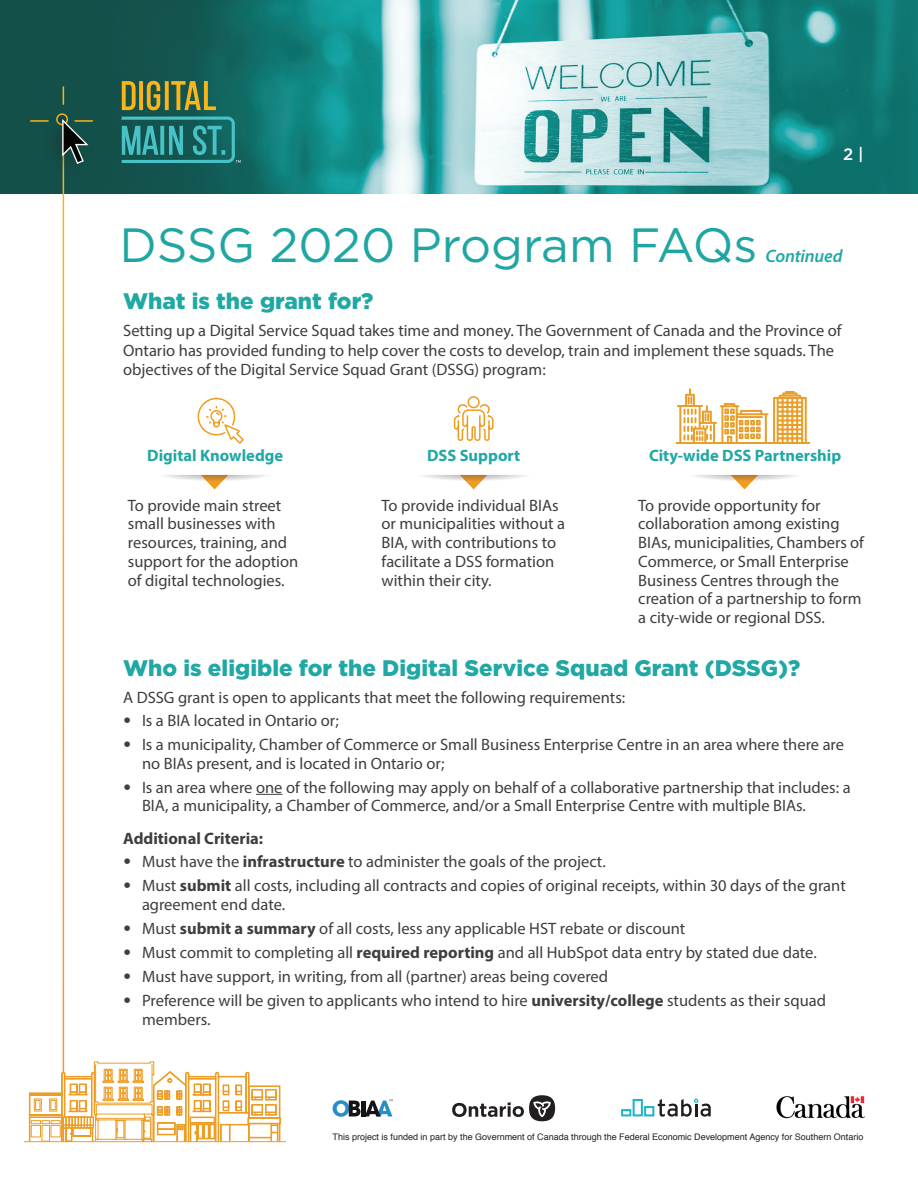
<style>
.page{position:relative;width:918px;height:1188px;background:#fff}
.page>*{position:absolute;margin:0;border:0;box-sizing:border-box;transform-origin:0 0}
.t1{font:48px "Gotham";color:#20a6a2}
.t2{font:900 22.5px "Gotham";color:#20a8a4}
.t3{font:italic 600 18px "Myriad Pro";letter-spacing:-.01em;color:#20a8a4}
.t4{font:16.5px/18.8px "Myriad Pro";color:#3e3e3f}
.t5{font:700 16.5px "Myriad Pro";color:#20a8a4}
.t6{font:700 16.5px "Myriad Pro";color:#3e3e3f}
.t7{font:500 16.5px "Gotham";color:#fff}
.t8{font:9px "Helvetica";color:#231f20}
.s1{font-family:"Gotham";font-weight:900}
.s2{font-weight:700}
</style>
<div class="page">
<img style="left:0;top:0;width:918px;height:194px">
<svg style="left:30px;top:120px;width:13px;height:2px"></svg>
<svg style="left:63px;top:86px;width:1px;height:19px"></svg>
<hr style="left:63px;top:138px;width:1px;height:935px;background:#fff">
<div style="left:43px;top:112px;width:51px;height:69px;background:#231f20;opacity:.35"></div>
<svg style="left:62px;top:117px;width:31px;height:48px"></svg>
<svg style="left:452px;top:1103px;width:72px;height:14px"></svg>
<div style="left:529px;top:1095px;width:26px;height:26px;background:#231f20;border-radius:50%"></div>
<svg style="left:533px;top:1101px;width:18px;height:16px"></svg>
<svg style="left:621px;top:1099px;width:90px;height:18px"></svg>
<svg style="left:333px;top:1099px;width:60px;height:18px"></svg>
<img style="left:776px;top:1096px;width:89px;height:23px">
<svg style="left:29px;top:1061px;width:252px;height:80px"></svg>
<hr style="left:25px;top:1141px;width:260px;height:1px;background:#ee9c24">
<svg style="left:122px;top:81px;width:15px;height:29px"></svg>
<svg style="left:139px;top:81px;width:4px;height:29px"></svg>
<svg style="left:147px;top:81px;width:13px;height:30px"></svg>
<svg style="left:165px;top:81px;width:4px;height:29px"></svg>
<svg style="left:171px;top:81px;width:45px;height:29px"></svg>
<svg style="left:122px;top:117px;width:119px;height:46px;background:#278280"></svg>
<svg style="left:256px;top:794px;width:27px;height:1px"></svg>
<svg style="left:421px;top:475px;width:106px;height:14px"></svg>
<svg style="left:692px;top:475px;width:105px;height:14px"></svg>
<svg style="left:162px;top:475px;width:106px;height:14px"></svg>
<svg style="left:197px;top:397px;width:47px;height:47px"></svg>
<svg style="left:453px;top:396px;width:41px;height:45px"></svg>
<svg style="left:676px;top:389px;width:134px;height:55px"></svg>
<p class="t7" style="left:843px;top:144px;width:22px">2 |</p>
<p class="t1" style="left:120px;top:214px;width:639px">DSSG 2020 Program FAQs</p>
<p class="t3" style="left:766px;top:244px;width:78px">Continued</p>
<p class="t2" style="left:123px;top:286px;width:252px">What is the grant for?</p>
<p class="t4" style="left:123px;top:320px;width:720px;line-height:19.8px">Setting up a Digital Service Squad takes time and money. The Government of Canada and the Province of<br>Ontario has provided funding to help cover the costs to develop, train and implement these squads. The objectives of the Digital Service Squad Grant (DSSG) program:</p>
<p class="t5" style="left:147px;top:444px;width:138px">Digital Knowledge</p>
<p class="t4" style="left:128px;top:496px;width:172px">To provide main street small businesses with resources, training, and support for the adoption of digital technologies.</p>
<p class="t5" style="left:427px;top:444px;width:95px">DSS Support</p>
<p class="t4" style="left:382px;top:496px;width:185px">To provide individual BIAs or municipalities without a<br>BIA, with contributions to facilitate a DSS formation within their city.</p>
<p class="t5" style="left:649px;top:444px;width:194px">City-wide DSS Partnership</p>
<p class="t4" style="left:638px;top:496px;width:227px">To provide opportunity for collaboration among existing<br>BIAs, municipalities, Chambers of<br>Commerce, or Small Enterprise<br>Business Centres through the creation of a partnership to form a city-wide or regional DSS.</p>
<p class="t2" style="left:123px;top:653px;width:679px">Who is eligible for the Digital Service Squad Grant (DSSG)?</p>
<p class="t4" style="left:123px;top:687px;width:504px">A DSSG grant is open to applicants that meet the following requirements:</p>
<p class="t4" style="left:123px;top:710px;width:217px"><span class="s1">•</span> Is a BIA located in Ontario or;</p>
<p class="t4" style="left:142px;top:735px;width:704px;text-indent:-19px"><span class="s1">•</span> Is a municipality, Chamber of Commerce or Small Business Enterprise Centre in an area where there are no BIAs present, and is located in Ontario or;</p>
<p class="t4" style="left:142px;top:778px;width:710px;text-indent:-19px"><span class="s1">•</span> Is an area where one of the following may apply on behalf of a collaborative partnership that includes: a<br>BIA, a municipality, a Chamber of Commerce, and/or a Small Enterprise Centre with multiple BIAs.</p>
<p class="t6" style="left:123px;top:827px;width:142px">Additional Criteria:</p>
<p class="t4" style="left:123px;top:852px;width:484px"><span class="s1">•</span> Must have the <span class="s2">infrastructure</span> to administer the goals of the project.</p>
<p class="t4" style="left:142px;top:876px;width:705px;text-indent:-19px"><span class="s1">•</span> Must <span class="s2">submit</span> all costs, including all contracts and copies of original receipts, within 30 days of the grant agreement end date.</p>
<p class="t4" style="left:123px;top:919px;width:564px"><span class="s1">•</span> Must <span class="s2">submit a summary</span> of all costs, less any applicable HST rebate or discount</p>
<p class="t4" style="left:123px;top:943px;width:695px"><span class="s1">•</span> Must commit to completing all <span class="s2">required reporting</span> and all HubSpot data entry by stated due date.</p>
<p class="t4" style="left:123px;top:967px;width:487px"><span class="s1">•</span> Must have support, in writing, from all (partner) areas being covered</p>
<p class="t4" style="left:142px;top:991px;width:686px;text-indent:-19px"><span class="s1">•</span> Preference will be given to applicants who intend to hire <span class="s2">university/college</span> students as their squad members.</p>
<p class="t8" style="left:333px;top:1130px;width:532px">This project is funded in part by the Government of Canada through the Federal Economic Development Agency for Southern Ontario</p>
</div>
